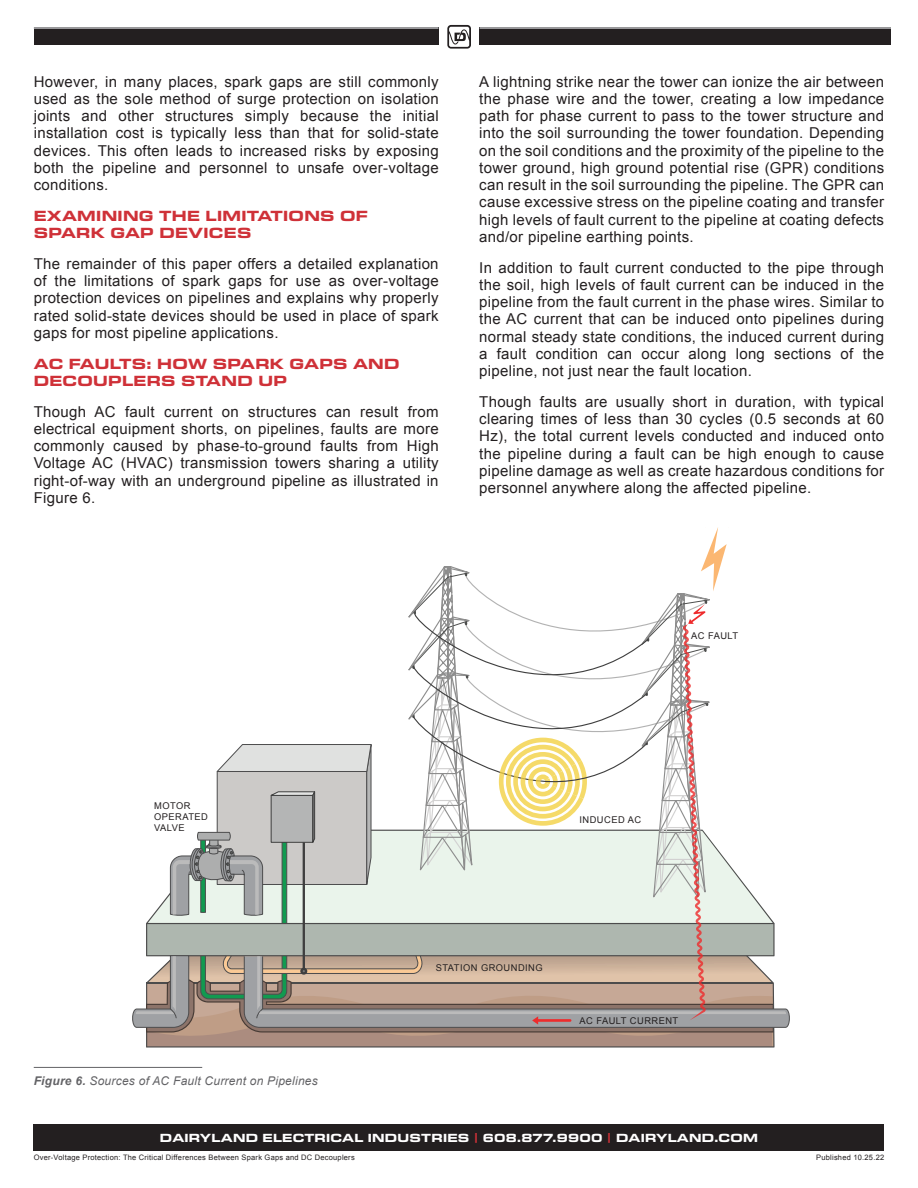
<style>
.page{position:relative;width:918px;height:1188px;background:#fff}
.page>*{position:absolute;margin:0;border:0;box-sizing:border-box;transform-origin:0 0}
.Body_Copy{font:15px/17.2px "Arial";letter-spacing:.02em;color:#231f20;text-align:justify}
.Body_Copy-2{font:700 expanded 15px/17.2px "Eurostile Next LT Pro";letter-spacing:.02em;color:#cf3138}
.t1{font:700 expanded 12px "Eurostile Next LT Pro";letter-spacing:.02em;color:#fff}
.t2{font:italic 12px "Arial";letter-spacing:.02em;color:#636366}
.t3{font:9.3px/11.2px "Arial";letter-spacing:.05em;color:#231f20}
.t4{font:7.5px "Arial";letter-spacing:.03em;color:#231f20}
.s1{font-weight:700}
.s2{color:#cf3138}
</style>
<div class="page">
<svg style="left:132px;top:528px;width:658px;height:520px"></svg>
<hr style="left:34px;top:1067px;width:168px;height:1px;background:#636366">
<div style="left:34px;top:1124px;width:850px;height:27px;background:#231f20"></div>
<div style="left:480px;top:27px;width:411px;height:18px;background:#231f20"></div>
<div style="left:34px;top:27px;width:404px;height:18px;background:#231f20"></div>
<svg style="left:447px;top:25px;width:24px;height:24px"></svg>
<hr style="left:480px;top:27px;width:411px;height:2px;background:#bcbdc0">
<hr style="left:34px;top:27px;width:404px;height:2px;background:#bcbdc0">
<p class="Body_Copy" style="left:34px;top:73px;width:407px">However, in many places, spark gaps are still commonly used as the sole method of surge protection on isolation joints and other structures simply because the initial installation cost is typically less than that for solid-state devices. This often leads to increased risks by exposing both the pipeline and personnel to unsafe over-voltage conditions.</p>
<p class="Body_Copy-2" style="left:34px;top:207px;width:336px">EXAMINING THE LIMITATIONS OF<br>SPARK GAP DEVICES</p>
<p class="Body_Copy" style="left:34px;top:255px;width:406px">The remainder of this paper offers a detailed explanation of the limitations of spark gaps for use as over-voltage protection devices on pipelines and explains why properly rated solid-state devices should be used in place of spark gaps for most pipeline applications.</p>
<p class="Body_Copy-2" style="left:34px;top:355px;width:367px">AC FAULTS: HOW SPARK GAPS AND<br>DECOUPLERS STAND UP</p>
<p class="Body_Copy" style="left:34px;top:403px;width:406px">Though AC fault current on structures can result from electrical equipment shorts, on pipelines, faults are more commonly caused by phase-to-ground faults from High Voltage AC (HVAC) transmission towers sharing a utility right-of-way with an underground pipeline as illustrated in Figure 6.</p>
<p class="Body_Copy" style="left:479px;top:73px;width:406px">A lightning strike near the tower can ionize the air between the phase wire and the tower, creating a low impedance path for phase current to pass to the tower structure and into the soil surrounding the tower foundation. Depending on the soil conditions and the proximity of the pipeline to the tower ground, high ground potential rise (GPR) conditions can result in the soil surrounding the pipeline. The GPR can cause excessive stress on the pipeline coating and transfer high levels of fault current to the pipeline at coating defects and/or pipeline earthing points.</p>
<p class="Body_Copy" style="left:479px;top:259px;width:407px">In addition to fault current conducted to the pipe through the soil, high levels of fault current can be induced in the pipeline from the fault current in the phase wires. Similar to the AC current that can be induced onto pipelines during normal steady state conditions, the induced current during a fault condition can occur along long sections of the pipeline, not just near the fault location.</p>
<p class="Body_Copy" style="left:479px;top:393px;width:406px">Though faults are usually short in duration, with typical clearing times of less than 30 cycles (0.5 seconds at 60<br>Hz), the total current levels conducted and induced onto the pipeline during a fault can be high enough to cause pipeline damage as well as create hazardous conditions for personnel anywhere along the affected pipeline.</p>
<p class="t3" style="left:691px;top:630px;width:49px">AC FAULT</p>
<p class="t3" style="left:154px;top:800px;width:55px">MOTOR<br>OPERATED<br>VALVE</p>
<p class="t3" style="left:580px;top:814px;width:63px">INDUCED AC</p>
<p class="t2" style="left:34px;top:1073px;width:286px"><span class="s1">Figure 6.</span> Sources of AC Fault Current on Pipelines</p>
<p class="t3" style="left:436px;top:962px;width:109px">STATION GROUNDING</p>
<p class="t3" style="left:580px;top:1015px;width:100px">AC FAULT CURRENT</p>
<p class="t1" style="left:160px;top:1131px;width:600px">DAIRYLAND ELECTRICAL INDUSTRIES <span class="s2">|</span> 608.877.9900 <span class="s2">|</span> DAIRYLAND.COM</p>
<p class="t4" style="left:34px;top:1152px;width:323px">Over-Voltage Protection: The Critical Differences Between Spark Gaps and DC Decouplers</p>
<p class="t4" style="left:816px;top:1152px;width:70px">Published 10.25.22</p>
</div>
